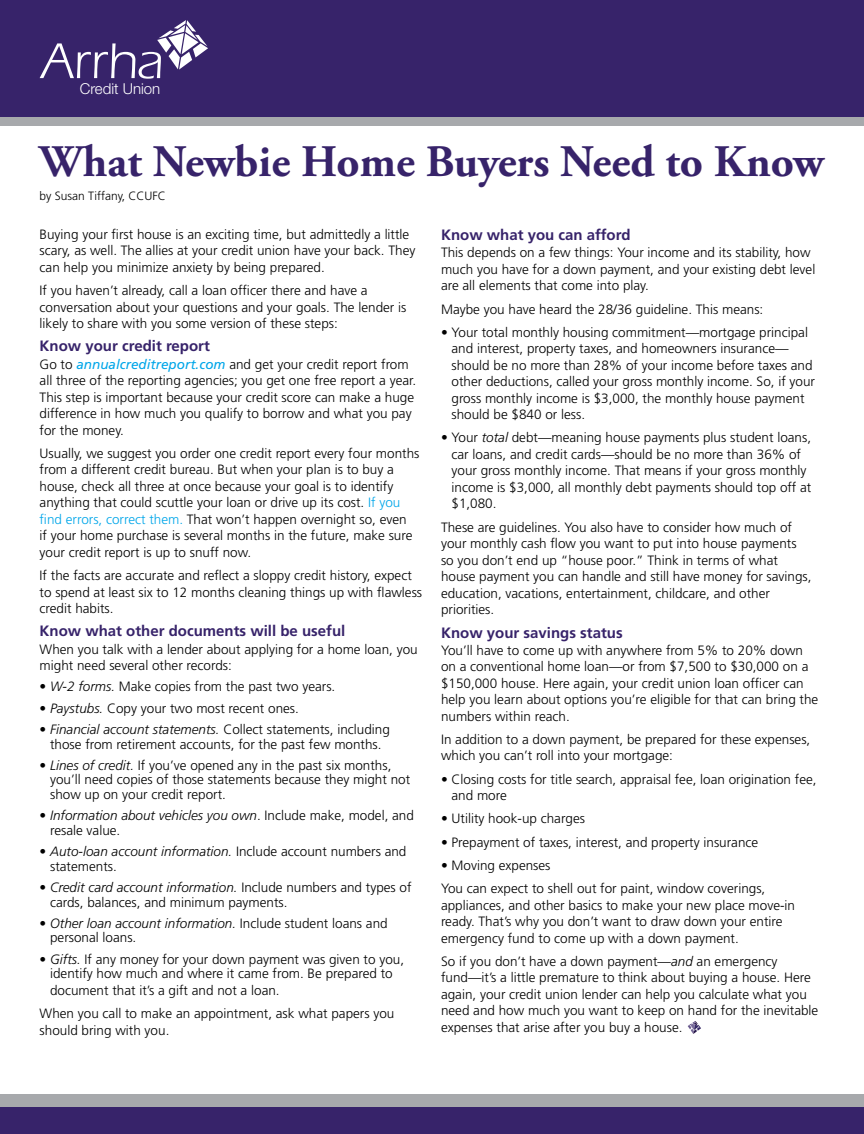
<style>
.page{position:relative;width:864px;height:1134px;background:#fff}
.page>*{position:absolute;margin:0;border:0;box-sizing:border-box;transform-origin:0 0}
.t1{font:51.9px "Itc Eras";color:#fff}
.t2{font:700 45px "Adobe Garamond Pro";color:#37236a}
.t3{font:700 15px "Frutiger";color:#37236a}
.t4{font:300 15px "Helvetica Neue";color:#fff}
.t5{font:300 13.5px/16.5px "Frutiger";color:#000}
.t6{font:300 12px "Frutiger";color:#000}
.s1{font-weight:400;font-style:italic;color:#00a6e9}
.s2{color:#00a6e9}
.s3{font-style:italic}
</style>
<div class="page">
<div style="left:0;top:0;width:864px;height:116px;background:#37236a"></div>
<svg style="left:157px;top:20px;width:51px;height:50px"></svg>
<div style="left:0;top:117px;width:864px;height:9px;background:#a7a9ac"></div>
<div style="left:0;top:1095px;width:864px;height:12px;background:#a7a9ac"></div>
<div style="left:0;top:1107px;width:864px;height:27px;background:#37236a"></div>
<svg style="left:687px;top:1021px;width:14px;height:13px"></svg>
<h1 class="t1" style="left:42px;top:32px;width:123px">Arrha</h1>
<p class="t4" style="left:80px;top:76px;width:82px">Credit Union</p>
<h2 class="t2" style="left:40px;top:136px;width:786px">What Newbie Home Buyers Need to Know</h2>
<p class="t6" style="left:40px;top:189px;width:128px">by Susan Tiffany, CCUFC</p>
<p class="t5" style="left:40px;top:226px;width:377px">Buying your first house is an exciting time, but admittedly a little scary, as well. The allies at your credit union have your back. They can help you minimize anxiety by being prepared.</p>
<p class="t5" style="left:40px;top:282px;width:368px">If you haven’t already, call a loan officer there and have a conversation about your questions and your goals. The lender is likely to share with you some version of these steps:</p>
<p class="t3" style="left:40px;top:337px;width:172px">Know your credit report</p>
<p class="t5" style="left:40px;top:356px;width:378px">Go to <span class="s1">annualcreditreport.com</span> and get your credit report from all three of the reporting agencies; you get one free report a year.<br>This step is important because your credit score can make a huge difference in how much you qualify to borrow and what you pay for the money.</p>
<p class="t5" style="left:40px;top:445px;width:381px">Usually, we suggest you order one credit report every four months from a different credit bureau. But when your plan is to buy a house, check all three at once because your goal is to identify anything that could scuttle your loan or drive up its cost. <span class="s2">If you find errors, correct them.</span> That won’t happen overnight so, even<br>if your home purchase is several months in the future, make sure your credit report is up to snuff now.</p>
<p class="t5" style="left:40px;top:567px;width:384px">If the facts are accurate and reflect a sloppy credit history, expect to spend at least six to 12 months cleaning things up with flawless credit habits.</p>
<p class="t3" style="left:40px;top:622px;width:307px">Know what other documents will be useful</p>
<p class="t5" style="left:40px;top:641px;width:380px">When you talk with a lender about applying for a home loan, you might need several other records:</p>
<p class="t5" style="left:40px;top:679px;width:297px">• <span class="s3">W-2 forms.</span> Make copies from the past two years.</p>
<p class="t5" style="left:40px;top:700px;width:261px">• <span class="s3">Paystubs.</span> Copy your two most recent ones.</p>
<p class="t5" style="left:40px;top:722px;width:352px;line-height:14.5px;text-align:center">• <span class="s3">Financial account statements.</span> Collect statements, including those from retirement accounts, for the past few months.</p>
<p class="t5" style="left:50px;top:758px;width:362px;line-height:14.5px;text-indent:-11px">• <span class="s3">Lines of credit.</span> If you’ve opened any in the past six months, you’ll need copies of those statements because they might not show up on your credit report.</p>
<p class="t5" style="left:50px;top:808px;width:365px;line-height:14.5px;text-indent:-11px">• <span class="s3">Information about vehicles you own</span>. Include make, model, and resale value.</p>
<p class="t5" style="left:50px;top:844px;width:358px;line-height:14.5px;text-indent:-11px">• <span class="s3">Auto-loan account information.</span> Include account numbers and statements.</p>
<p class="t5" style="left:50px;top:880px;width:363px;line-height:14.5px;text-indent:-11px">• <span class="s3">Credit card account information.</span> Include numbers and types of cards, balances, and minimum payments.</p>
<p class="t5" style="left:50px;top:916px;width:339px;line-height:14.5px;text-indent:-11px">• <span class="s3">Other loan account information.</span> Include student loans and personal loans.</p>
<p class="t5" style="left:40px;top:952px;width:366px;line-height:14.5px;text-align:center">• <span class="s3">Gifts.</span> If any money for your down payment was given to you, identify how much and where it came from. Be prepared to</p>
<p class="t5" style="left:40px;top:979px;width:356px;line-height:23.2px;text-indent:11px">document that it’s a gift and not a loan.<br>When you call to make an appointment, ask what papers you</p>
<p class="t5" style="left:40px;top:1022px;width:131px">should bring with you.</p>
<p class="t3" style="left:441px;top:226px;width:191px">Know what you can afford</p>
<p class="t5" style="left:441px;top:244px;width:376px">This depends on a few things: Your income and its stability, how much you have for a down payment, and your existing debt level are all elements that come into play.</p>
<p class="t5" style="left:441px;top:301px;width:324px">Maybe you have heard the 28/36 guideline. This means:</p>
<p class="t5" style="left:452px;top:324px;width:365px;text-indent:-11px">• Your total monthly housing commitment—mortgage principal and interest, property taxes, and homeowners insurance— should be no more than 28% of your income before taxes and other deductions, called your gross monthly income. So, if your gross monthly income is $3,000, the monthly house payment should be $840 or less.</p>
<p class="t5" style="left:452px;top:430px;width:361px;text-indent:-11px">• Your <span class="s3">total</span> debt—meaning house payments plus student loans, car loans, and credit cards—should be no more than 36% of your gross monthly income. That means if your gross monthly income is $3,000, all monthly debt payments should top off at $1,080.</p>
<p class="t5" style="left:441px;top:519px;width:372px">These are guidelines. You also have to consider how much of your monthly cash flow you want to put into house payments so you don’t end up “house poor.” Think in terms of what house payment you can handle and still have money for savings, education, vacations, entertainment, childcare, and other priorities.</p>
<p class="t3" style="left:441px;top:623px;width:183px">Know your savings status</p>
<p class="t5" style="left:441px;top:642px;width:379px">You’ll have to come up with anywhere from 5% to 20% down on a conventional home loan—or from $7,500 to $30,000 on a $150,000 house. Here again, your credit union loan officer can help you learn about options you’re eligible for that can bring the numbers within reach.</p>
<p class="t5" style="left:441px;top:731px;width:371px">In addition to a down payment, be prepared for these expenses, which you can’t roll into your mortgage:</p>
<p class="t5" style="left:452px;top:771px;width:367px;text-indent:-11px">• Closing costs for title search, appraisal fee, loan origination fee, and more</p>
<p class="t5" style="left:441px;top:811px;width:146px">• Utility hook-up charges</p>
<p class="t5" style="left:441px;top:834px;width:319px">• Prepayment of taxes, interest, and property insurance</p>
<p class="t5" style="left:441px;top:854px;width:326px;line-height:23.2px">• Moving expenses<br>You can expect to shell out for paint, window coverings,</p>
<p class="t5" style="left:441px;top:897px;width:356px">appliances, and other basics to make your new place move-in ready. That’s why you don’t want to draw down your entire emergency fund to come up with a down payment.</p>
<p class="t5" style="left:441px;top:953px;width:379px">So if you don’t have a down payment—<span class="s3">and</span> an emergency fund—it’s a little premature to think about buying a house. Here again, your credit union lender can help you calculate what you need and how much you want to keep on hand for the inevitable expenses that arise after you buy a house.</p>
</div>
